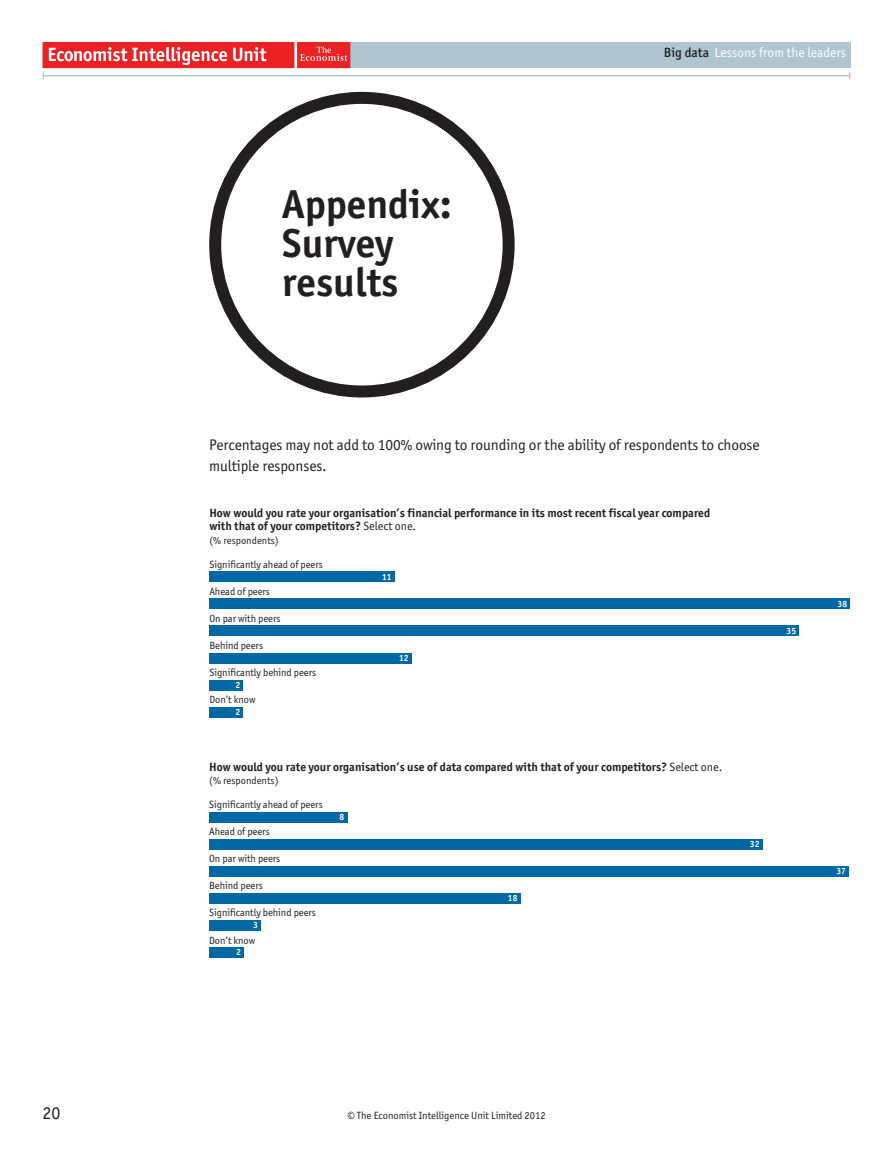
<style>
.page{position:relative;width:893px;height:1149px;background:#fff}
.page>*{position:absolute;margin:0;border:0;box-sizing:border-box;transform-origin:0 0}
.t1{font:700 40.5px/39px "Officina San ITC";color:#231f20}
.t2{font:18px "Officina San ITC";color:#231f20}
.t3{font:15.3px/21px "Officina San ITC";letter-spacing:-.005em;color:#231f20}
.t4{font:13.5px "Officina San ITC";color:#fff}
.t5{font:700 12px/13.5px "Officina San ITC";color:#231f20}
.t6{font:10.5px "Officina San ITC";letter-spacing:-.005em;color:#231f20}
.t7{font:700 9px "Officina San ITC";color:#fff}
.s1{font-weight:500;color:#231f20}
.s2{font-weight:400}
</style>
<div class="page">
<div style="left:350px;top:43px;width:500px;height:25px;background:#afc6d2"></div>
<hr style="left:43px;top:75px;width:807px;height:1px;background:#afc6d2">
<div style="left:297px;top:43px;width:53px;height:25px;background:#eb2224"></div>
<svg style="left:300px;top:47px;width:47px;height:14px"></svg>
<div style="left:43px;top:43px;width:251px;height:25px;background:#eb2224"></div>
<svg style="left:49px;top:47px;width:178px;height:18px"></svg>
<svg style="left:233px;top:47px;width:33px;height:14px"></svg>
<div style="left:209px;top:92px;width:306px;height:305px;border:12px solid #231f20;border-radius:50%"></div>
<div style="left:209px;top:571px;width:186px;height:11px;background:#0068a5"></div>
<div style="left:209px;top:598px;width:641px;height:11px;background:#0068a5"></div>
<div style="left:209px;top:625px;width:590px;height:11px;background:#0068a5"></div>
<div style="left:209px;top:652px;width:202px;height:11px;background:#0068a5"></div>
<div style="left:209px;top:679px;width:34px;height:11px;background:#0068a5"></div>
<div style="left:209px;top:706px;width:34px;height:11px;background:#0068a5"></div>
<div style="left:209px;top:811px;width:138px;height:11px;background:#0068a5"></div>
<div style="left:209px;top:838px;width:553px;height:11px;background:#0068a5"></div>
<div style="left:209px;top:865px;width:639px;height:11px;background:#0068a5"></div>
<div style="left:209px;top:892px;width:311px;height:11px;background:#0068a5"></div>
<div style="left:209px;top:920px;width:52px;height:10px;background:#0068a5"></div>
<div style="left:209px;top:947px;width:35px;height:10px;background:#0068a5"></div>
<h2 class="t2" style="left:43px;top:1103px;width:19px">20</h2>
<h1 class="t1" style="left:282px;top:186px;width:171px">Appendix:<br>Survey results</h1>
<p class="t4" style="left:664px;top:46px;width:184px"><span class="s1">Big data</span> Lessons from the leaders</p>
<h3 class="t3" style="left:209px;top:434px;width:552px">Percentages may not add to 100% owing to rounding or the ability of respondents to choose multiple responses.</h3>
<p class="t5" style="left:209px;top:506px;width:502px">How would you rate your organisation’s financial performance in its most recent fiscal year compared with that of your competitors? <span class="s2">Select one.</span></p>
<p class="t6" style="left:209px;top:534px;width:71px">(% respondents)</p>
<p class="t7" style="left:382px;top:572px;width:11px">11</p>
<p class="t6" style="left:209px;top:559px;width:115px">Significantly ahead of peers</p>
<p class="t6" style="left:209px;top:586px;width:62px">Ahead of peers</p>
<p class="t6" style="left:209px;top:613px;width:73px">On par with peers</p>
<p class="t6" style="left:209px;top:640px;width:55px">Behind peers</p>
<p class="t6" style="left:209px;top:667px;width:108px">Significantly behind peers</p>
<p class="t6" style="left:209px;top:694px;width:48px">Don’t know</p>
<p class="t7" style="left:399px;top:653px;width:11px">12</p>
<p class="t7" style="left:235px;top:680px;width:6px">2</p>
<p class="t7" style="left:235px;top:707px;width:6px">2</p>
<p class="t5" style="left:209px;top:760px;width:515px">How would you rate your organisation’s use of data compared with that of your competitors? <span class="s2">Select one.</span></p>
<p class="t6" style="left:209px;top:775px;width:71px">(% respondents)</p>
<p class="t7" style="left:340px;top:812px;width:6px">8</p>
<p class="t6" style="left:209px;top:799px;width:115px">Significantly ahead of peers</p>
<p class="t6" style="left:209px;top:826px;width:62px">Ahead of peers</p>
<p class="t6" style="left:209px;top:853px;width:73px">On par with peers</p>
<p class="t6" style="left:209px;top:880px;width:55px">Behind peers</p>
<p class="t6" style="left:209px;top:907px;width:108px">Significantly behind peers</p>
<p class="t6" style="left:209px;top:934px;width:48px">Don’t know</p>
<p class="t7" style="left:508px;top:893px;width:11px">18</p>
<p class="t7" style="left:253px;top:920px;width:6px">3</p>
<p class="t7" style="left:236px;top:947px;width:6px">2</p>
<p class="t7" style="left:750px;top:839px;width:11px">32</p>
<p class="t7" style="left:787px;top:626px;width:11px">35</p>
<p class="t7" style="left:838px;top:599px;width:11px">38</p>
<p class="t7" style="left:836px;top:866px;width:11px">37</p>
<p class="t6" style="left:347px;top:1109px;width:200px">© The Economist Intelligence Unit Limited 2012</p>
</div>
